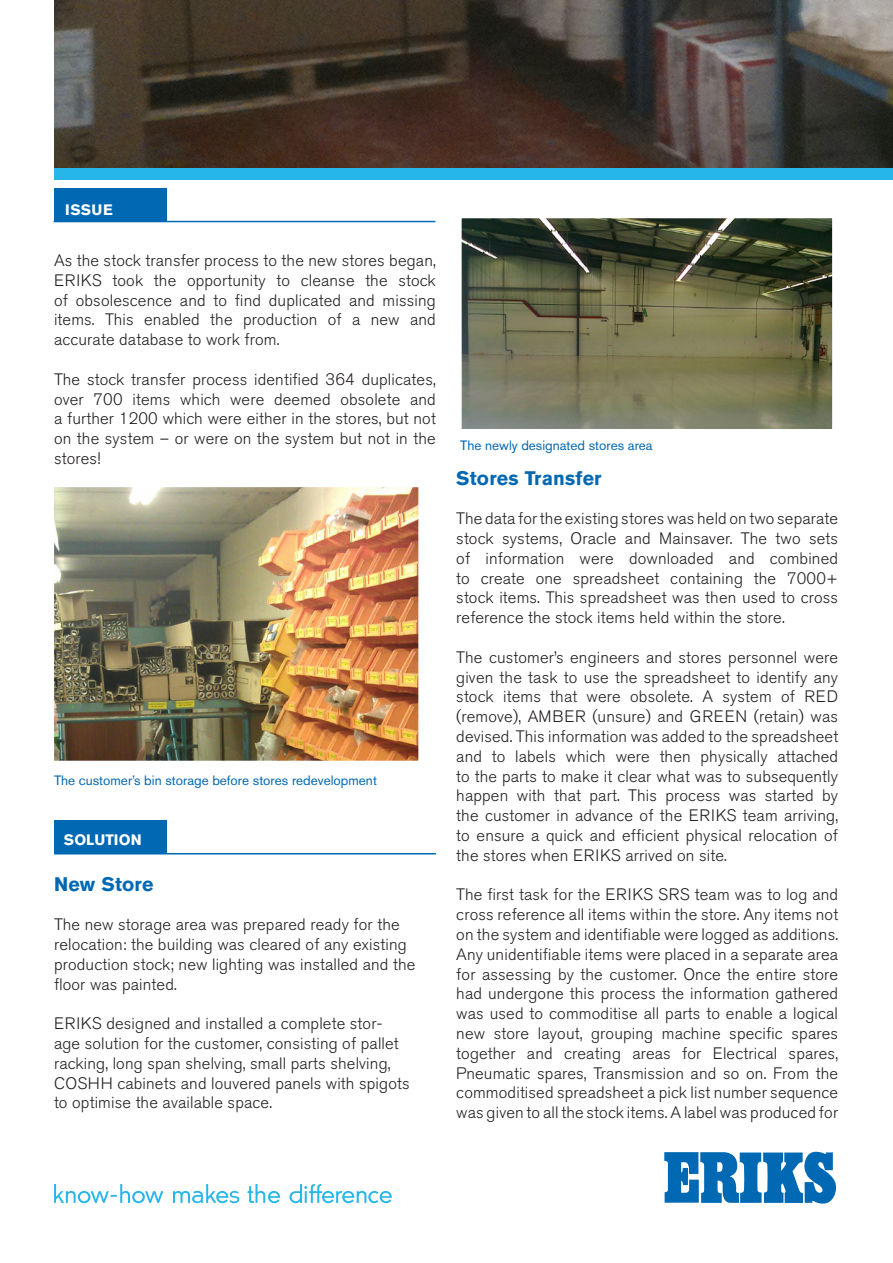
<style>
.page{position:relative;width:893px;height:1263px;background:#fff}
.page>*{position:absolute;margin:0;border:0;box-sizing:border-box;transform-origin:0 0}
.t1{font:700 19.5px "Akzidenz Grotesk BE";letter-spacing:.01em;color:#0168b3}
.t2{font:300 16.5px/19.8px "Akzidenz Grotesk BE";letter-spacing:.01em;color:#231f20;text-align:justify}
.t3{font:700 15px "Akzidenz Grotesk BE";color:#fff}
.t4{font:700 15px "Akzidenz Grotesk BE";letter-spacing:.02em;color:#fff}
.t5{font:13.5px "Akzidenz Grotesk BE";color:#0168b3}
</style>
<div class="page">
<div style="left:54px;top:167px;width:839px;height:13px;background:#26b6ea"></div>
<svg style="left:664px;top:1152px;width:173px;height:52px"></svg>
<svg style="left:54px;top:1184px;width:109px;height:19px"></svg>
<svg style="left:173px;top:1184px;width:66px;height:19px"></svg>
<svg style="left:248px;top:1184px;width:32px;height:19px"></svg>
<svg style="left:289px;top:1184px;width:103px;height:19px"></svg>
<img style="left:55px;top:488px;width:362px;height:272px">
<div style="left:45px;top:478px;width:382px;height:292px;border:9px solid #fff"></div>
<img style="left:54px;top:0;width:839px;height:168px">
<img style="left:463px;top:219px;width:368px;height:209px">
<div style="left:456px;top:212px;width:382px;height:223px;border:6px solid #fff"></div>
<div style="left:54px;top:821px;width:113px;height:33px;background:#0168b3"></div>
<hr style="left:54px;top:853px;width:382px;height:1px;background:#0168b3">
<div style="left:55px;top:189px;width:112px;height:33px;background:#0168b3"></div>
<hr style="left:54px;top:221px;width:381px;height:1px;background:#0168b3">
<p class="t4" style="left:65px;top:201px;width:49px">ISSUE</p>
<p class="t2" style="left:54px;top:251px;width:383px">As the stock transfer process to the new stores began, ERIKS took the opportunity to cleanse the stock of obsolescence and to find duplicated and missing items. This enabled the production of a new and accurate database to work from.</p>
<p class="t2" style="left:54px;top:370px;width:383px">The stock transfer process identified 364 duplicates, over 700 items which were deemed obsolete and a further 1200 which were either in the stores, but not on the system – or were on the system but not in the stores!</p>
<p class="t5" style="left:54px;top:773px;width:324px">The customer’s bin storage before stores redevelopment</p>
<p class="t3" style="left:64px;top:831px;width:79px">SOLUTION</p>
<p class="t1" style="left:54px;top:872px;width:101px">New Store</p>
<p class="t2" style="left:54px;top:915px;width:363px;text-align:left">The new storage area was prepared ready for the relocation: the building was cleared of any existing production stock; new lighting was installed and the floor was painted.</p>
<p class="t2" style="left:54px;top:1014px;width:357px;text-align:left">ERIKS designed and installed a complete stor&shy;age solution for the customer, consisting of pallet racking, long span shelving, small parts shelving, COSHH cabinets and louvered panels with spigots to optimise the available space.</p>
<p class="t5" style="left:460px;top:437px;width:194px">The newly designated stores area</p>
<p class="t1" style="left:456px;top:466px;width:147px">Stores Transfer</p>
<p class="t2" style="left:456px;top:509px;width:383px">The data for the existing stores was held on two separate stock systems, Oracle and Mainsaver. The two sets of information were downloaded and combined to create one spreadsheet containing the 7000+ stock items. This spreadsheet was then used to cross reference the stock items held within the store.</p>
<p class="t2" style="left:456px;top:647px;width:383px">The customer’s engineers and stores personnel were given the task to use the spreadsheet to identify any stock items that were obsolete. A system of RED (remove), AMBER (unsure) and GREEN (retain) was devised. This information was added to the spreadsheet and to labels which were then physically attached to the parts to make it clear what was to subsequently happen with that part. This process was started by the customer in advance of the ERIKS team arriving, to ensure a quick and efficient physical relocation of the stores when ERIKS arrived on site.</p>
<p class="t2" style="left:456px;top:885px;width:383px">The first task for the ERIKS SRS team was to log and cross reference all items within the store. Any items not on the system and identifiable were logged as additions.<br>Any unidentifiable items were placed in a separate area for assessing by the customer. Once the entire store had undergone this process the information gathered was used to commoditise all parts to enable a logical new store layout, grouping machine specific spares together and creating areas for Electrical spares, Pneumatic spares, Transmission and so on. From the commoditised spreadsheet a pick list number sequence was given to all the stock items. A label was produced for</p>
</div>
